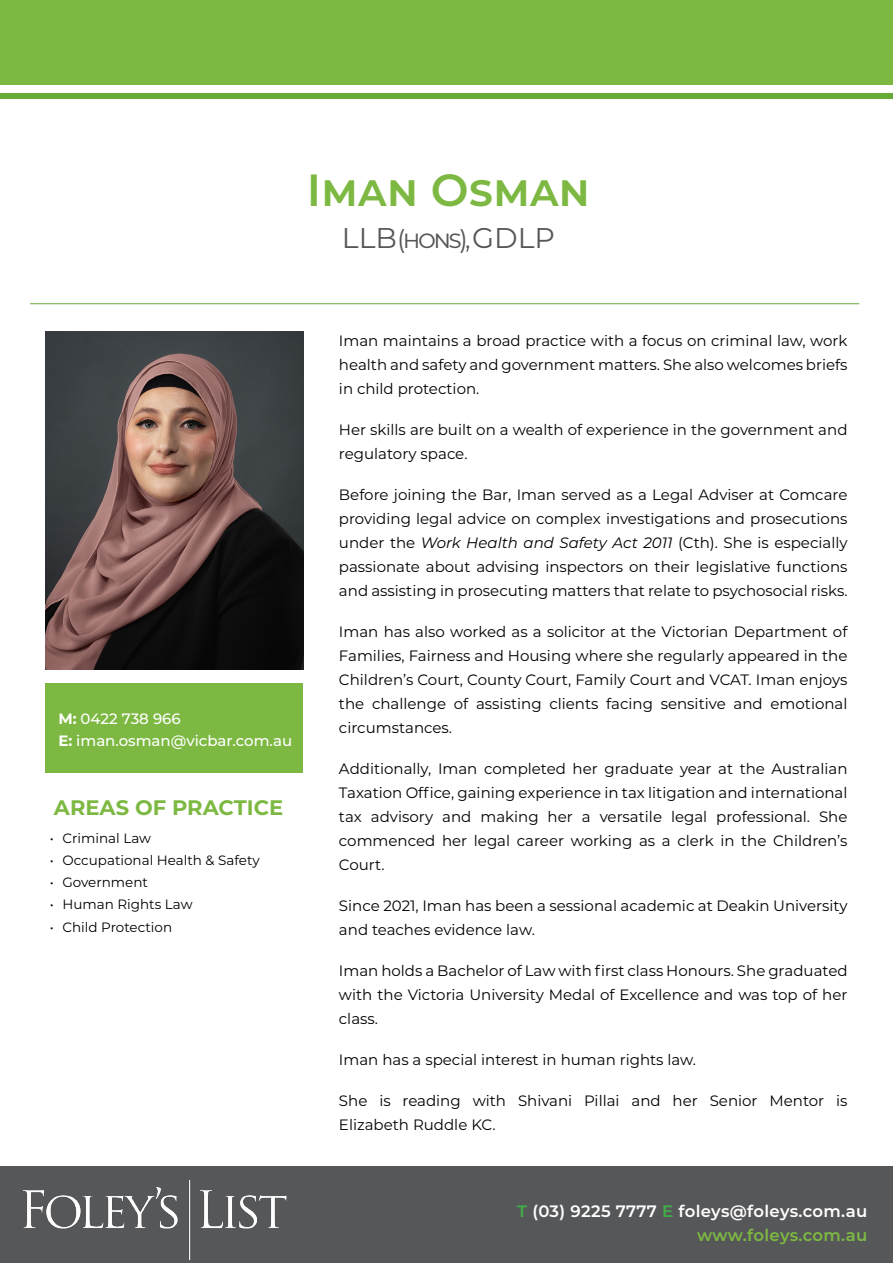
<style>
.page{position:relative;width:893px;height:1263px;background:#fff}
.page>*{position:absolute;margin:0;border:0;box-sizing:border-box;transform-origin:0 0}
.t1{font:600 45px "Montserrat";color:#7db942}
.t2{font:28.5px "Montserrat";color:#565759}
.t3{font:700 21px "Montserrat";color:#7db942}
.t4{font:600 16.5px/24px "Montserrat";letter-spacing:.015em;color:#fff;text-align:right}
.t5{font:15px/24px "Montserrat";color:#000;text-align:justify}
.t6{font:500 15px/22.2px "Montserrat";color:#fff}
.t7{font:13.5px "Montserrat";color:#000}
.s1{font-size:25.5px}
.s2{font-weight:700}
.s3{font-style:italic}
.s4{color:#41ad49}
.s5{color:#7db942}
</style>
<div class="page">
<div style="left:0;top:0;width:893px;height:85px;background:#7db942"></div>
<div style="left:0;top:93px;width:893px;height:6px;background:#68aa38"></div>
<div style="left:46px;top:683px;width:257px;height:89px;background:#7db942"></div>
<img style="left:45px;top:331px;width:258px;height:339px">
<hr style="left:30px;top:303px;width:829px;height:1px;background:#68aa38">
<div style="left:0;top:1166px;width:893px;height:97px;background:#565759"></div>
<img style="left:22px;top:1180px;width:265px;height:80px">
<h1 class="t1" style="left:307px;top:158px;width:285px">Iman Osman</h1>
<h2 class="t2" style="left:342px;top:219px;width:215px">LLB<span class="s1">(hons),</span> GDLP</h2>
<p class="t6" style="left:58px;top:707px;width:235px"><span class="s2">M:</span> 0422 738 966<br><span class="s2">E:</span> iman.osman@vicbar.com.au</p>
<h3 class="t3" style="left:54px;top:792px;width:231px">AREAS OF PRACTICE</h3>
<p class="t7" style="left:50px;top:829px;width:103px">• Criminal Law</p>
<p class="t7" style="left:50px;top:851px;width:211px">• Occupational Health &amp; Safety</p>
<p class="t7" style="left:50px;top:873px;width:100px">• Government</p>
<p class="t7" style="left:50px;top:895px;width:144px">• Human Rights Law</p>
<p class="t7" style="left:50px;top:917px;width:124px">• Child Protection</p>
<p class="t5" style="left:339px;top:328px;width:510px">Iman maintains a broad practice with a focus on criminal law, work health and safety and government matters. She also welcomes briefs in child protection.</p>
<p class="t5" style="left:339px;top:417px;width:510px">Her skills are built on a wealth of experience in the government and regulatory space.</p>
<p class="t5" style="left:339px;top:482px;width:510px">Before joining the Bar, Iman served as a Legal Adviser at Comcare providing legal advice on complex investigations and prosecutions under the <span class="s3">Work Health and Safety Act 2011</span> (Cth). She is especially passionate about advising inspectors on their legislative functions and assisting in prosecuting matters that relate to psychosocial risks.</p>
<p class="t5" style="left:339px;top:619px;width:510px">Iman has also worked as a solicitor at the Victorian Department of Families, Fairness and Housing where she regularly appeared in the Children’s Court, County Court, Family Court and VCAT. Iman enjoys the challenge of assisting clients facing sensitive and emotional circumstances.</p>
<p class="t5" style="left:339px;top:756px;width:510px">Additionally, Iman completed her graduate year at the Australian Taxation Office, gaining experience in tax litigation and international tax advisory and making her a versatile legal professional. She commenced her legal career working as a clerk in the Children’s Court.</p>
<p class="t5" style="left:339px;top:893px;width:510px">Since 2021, Iman has been a sessional academic at Deakin University and teaches evidence law.</p>
<p class="t5" style="left:339px;top:958px;width:510px">Iman holds a Bachelor of Law with first class Honours. She graduated with the Victoria University Medal of Excellence and was top of her class.</p>
<p class="t5" style="left:339px;top:1047px;width:359px">Iman has a special interest in human rights law.</p>
<p class="t5" style="left:339px;top:1088px;width:510px">She is reading with Shivani Pillai and her Senior Mentor is<br>Elizabeth Ruddle KC.</p>
<p class="t4" style="left:517px;top:1198px;width:352px"><span class="s4">T</span> (03) 9225 7777 <span class="s4">E</span> foleys@foleys.com.au <span class="s5">www.foleys.com.au</span></p>
</div>
